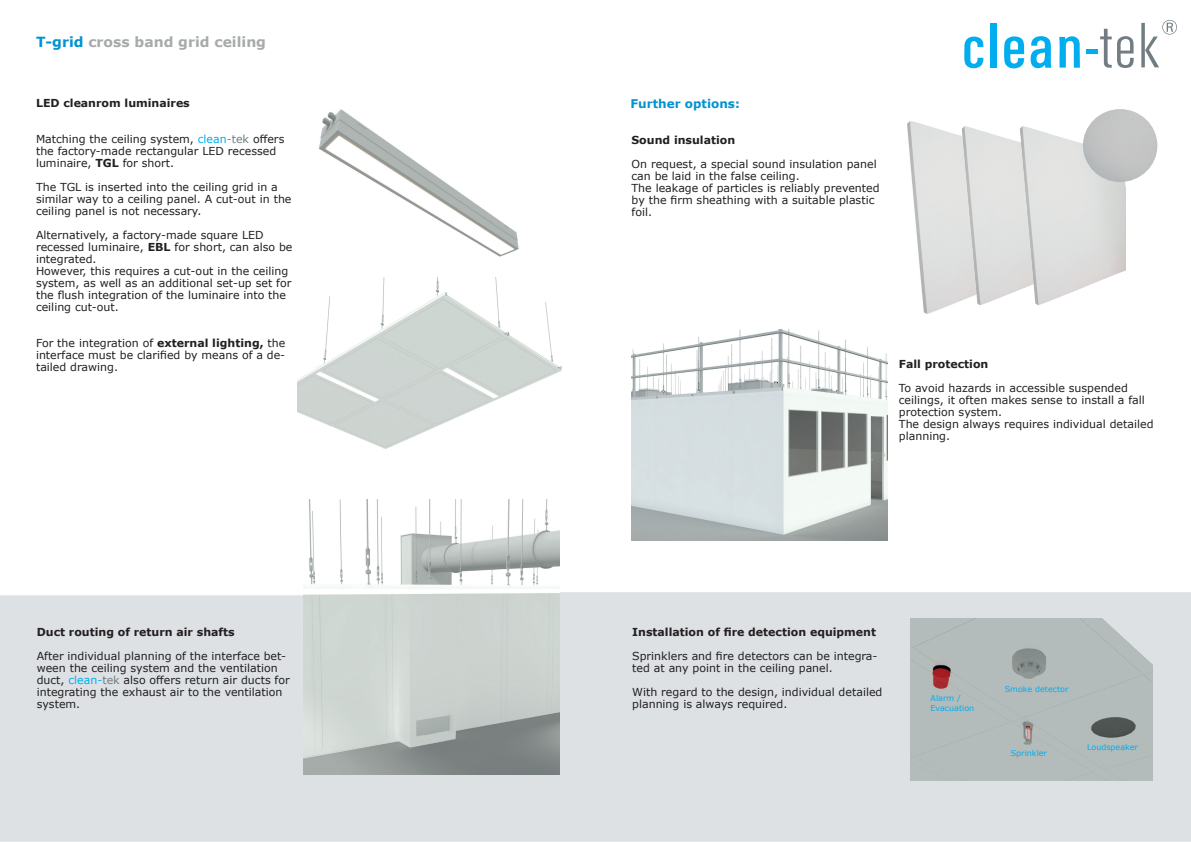
<style>
.page{position:relative;width:1191px;height:842px;background:#fff}
.page>*{position:absolute;margin:0;border:0;box-sizing:border-box;transform-origin:0 0}
.t1{font:700 14px "Verdana";color:#a7aaaa}
.t2{font:700 12px "Verdana";color:#0093d1}
.t3{font:11px/12px "Verdana";color:#231f20}
.t4{font:700 11px "Verdana";color:#231f20}
.t5{font:8px/9.6px "Verdana";color:#00aeef}
.s1{color:#0093d1}
.s2{color:#00aeef}
.s3{color:#717d83}
.s4{font-weight:700}
</style>
<div class="page">
<svg style="left:1100px;top:29px;width:11px;height:39px"></svg>
<svg style="left:1117px;top:36px;width:16px;height:32px"></svg>
<svg style="left:1141px;top:20px;width:36px;height:47px"></svg>
<svg style="left:964px;top:37px;width:19px;height:31px"></svg>
<div style="left:990px;top:23px;width:6px;height:45px;background:#00aeef"></div>
<svg style="left:1004px;top:36px;width:20px;height:32px"></svg>
<svg style="left:1030px;top:36px;width:21px;height:32px"></svg>
<svg style="left:1059px;top:36px;width:20px;height:32px"></svg>
<hr style="left:1086px;top:50px;width:11px;height:4px;background:#00aeef">
<div style="left:0;top:592px;width:1191px;height:250px;background:#dde1e4"></div>
<img style="left:631px;top:330px;width:256px;height:210px">
<img style="left:319px;top:109px;width:200px;height:148px">
<img style="left:298px;top:277px;width:264px;height:172px">
<img style="left:303px;top:499px;width:256px;height:275px">
<img style="left:907px;top:121px;width:42px;height:192px">
<img style="left:949px;top:126px;width:76px;height:180px">
<img style="left:1007px;top:127px;width:119px;height:179px">
<img style="left:1083px;top:109px;width:74px;height:73px">
<img style="left:910px;top:618px;width:243px;height:163px">
<p class="t1" style="left:36px;top:32px;width:232px"><span class="s1">T-grid</span> cross band grid ceiling</p>
<p class="t4" style="left:36px;top:95px;width:155px">LED cleanrom luminaires</p>
<p class="t2" style="left:630px;top:95px;width:111px">Further options:</p>
<p class="t3" style="left:36px;top:133px;width:250px">Matching the ceiling system, <span class="s2">clean-</span><span class="s3">tek</span> offers the factory-made rectangular LED recessed luminaire, <span class="s4">TGL</span> for short.</p>
<p class="t3" style="left:36px;top:181px;width:257px">The TGL is inserted into the ceiling grid in a similar way to a ceiling panel. A cut-out in the ceiling panel is not necessary.</p>
<p class="t3" style="left:36px;top:229px;width:258px">Alternatively, a factory-made square LED recessed luminaire, <span class="s4">EBL</span> for short, can also be integrated.<br>However, this requires a cut-out in the ceiling system, as well as an additional set-up set for the flush integration of the luminaire into the ceiling cut-out.</p>
<p class="t3" style="left:36px;top:337px;width:251px;text-align:justify">For the integration of <span class="s4">external lighting,</span> the interface must be clarified by means of a de&shy;tailed drawing.</p>
<p class="t4" style="left:631px;top:132px;width:105px">Sound insulation</p>
<p class="t3" style="left:631px;top:158px;width:250px">On request, a special sound insulation panel can be laid in the false ceiling.<br>The leakage of particles is reliably prevented by the firm sheathing with a suitable plastic foil.</p>
<p class="t4" style="left:899px;top:356px;width:91px">Fall protection</p>
<p class="t3" style="left:899px;top:382px;width:256px">To avoid hazards in accessible suspended ceilings, it often makes sense to install a fall protection system.<br>The design always requires individual detailed planning.</p>
<p class="t4" style="left:37px;top:624px;width:199px">Duct routing of return air shafts</p>
<p class="t3" style="left:37px;top:650px;width:255px">After individual planning of the interface bet&shy;ween the ceiling system and the ventilation duct, <span class="s2">clean-</span><span class="s3">tek</span> also offers return air ducts for integrating the exhaust air to the ventilation system.</p>
<p class="t4" style="left:632px;top:624px;width:245px">Installation of fire detection equipment</p>
<p class="t3" style="left:632px;top:650px;width:247px">Sprinklers and fire detectors can be integra&shy;ted at any point in the ceiling panel.</p>
<p class="t3" style="left:632px;top:686px;width:252px">With regard to the design, individual detailed planning is always required.</p>
<p class="t5" style="left:930px;top:694px;width:45px">Alarm /<br>Evacuation</p>
<p class="t5" style="left:1004px;top:684px;width:65px">Smoke detector</p>
<p class="t5" style="left:1010px;top:748px;width:38px">Sprinkler</p>
<p class="t5" style="left:1087px;top:742px;width:52px">Loudspeaker</p>
</div>
